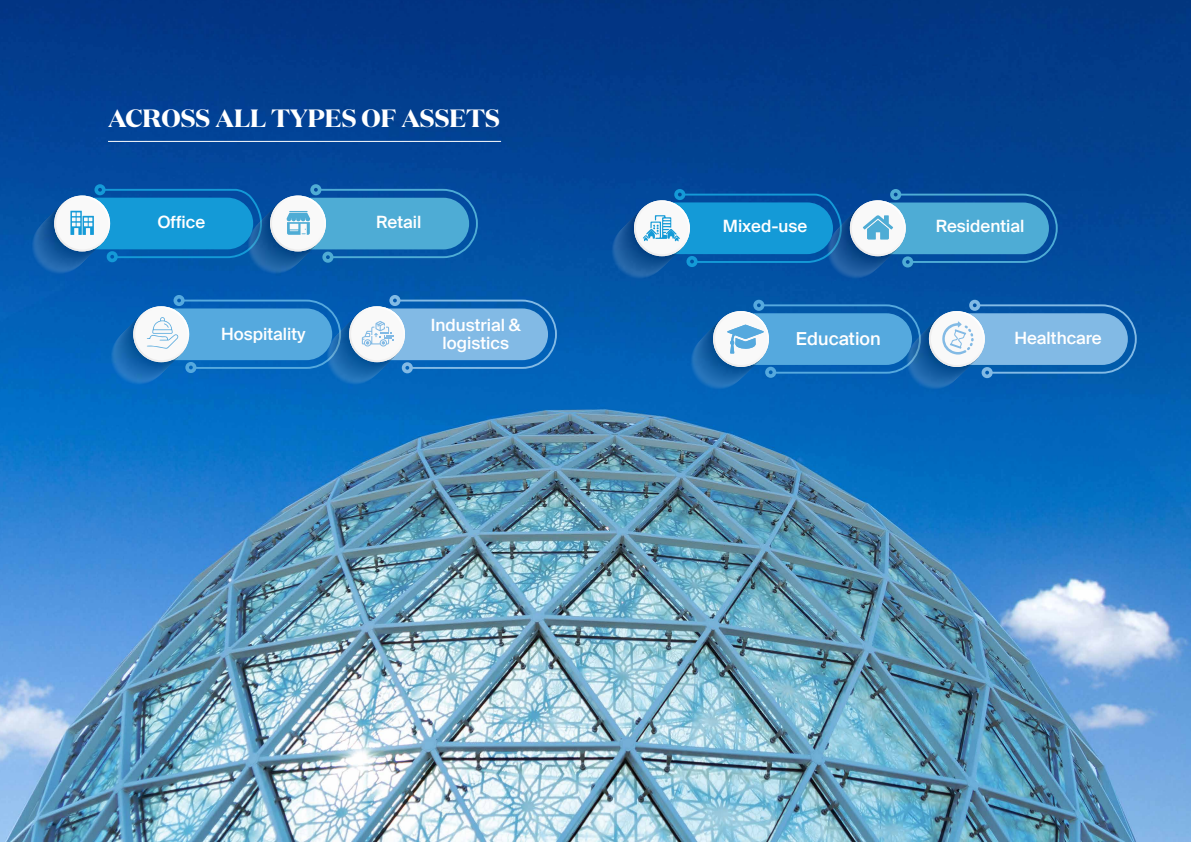
<style>
.page{position:relative;width:1191px;height:842px;background:#fff}
.page>*{position:absolute;margin:0;border:0;box-sizing:border-box;transform-origin:0 0}
.t1{font:700 25px "Domaine Display";color:#fff}
.t2{font:500 18px "Suisse Intl";color:#fff}
.t3{font:500 17px "Suisse Intl";color:#fff}
</style>
<div class="page">
<img style="left:0;top:0;width:1191px;height:842px">
<hr style="left:108px;top:141px;width:393px;height:1px;background:#fff">
<div style="left:94px;top:184px;width:12px;height:11px;border:4px solid #149ad7;border-radius:50%"></div>
<div style="left:310px;top:184px;width:11px;height:11px;border:4px solid #4facd4;border-radius:50%"></div>
<div style="left:173px;top:295px;width:12px;height:11px;border:4px solid #55a9de;border-radius:50%"></div>
<div style="left:389px;top:295px;width:11px;height:11px;border:4px solid #82bae5;border-radius:50%"></div>
<div style="left:674px;top:189px;width:11px;height:11px;border:4px solid #149ad7;border-radius:50%"></div>
<div style="left:890px;top:189px;width:11px;height:11px;border:4px solid #4facd4;border-radius:50%"></div>
<div style="left:753px;top:300px;width:11px;height:11px;border:4px solid #55a9de;border-radius:50%"></div>
<div style="left:969px;top:300px;width:11px;height:11px;border:4px solid #82bae5;border-radius:50%"></div>
<svg style="left:689px;top:304px;width:447px;height:86px;background:#4c92cc"></svg>
<svg style="left:610px;top:194px;width:447px;height:86px;background:#3385c0"></svg>
<svg style="left:110px;top:300px;width:447px;height:86px;background:#4e96d0"></svg>
<svg style="left:31px;top:189px;width:447px;height:86px;background:#3489c3"></svg>
<p class="t1" style="left:108px;top:102px;width:393px">ACROSS ALL TYPES OF ASSETS</p>
<p class="t3" style="left:157px;top:212px;width:49px">Office</p>
<p class="t3" style="left:376px;top:212px;width:47px">Retail</p>
<p class="t3" style="left:935px;top:216px;width:90px">Residential</p>
<p class="t3" style="left:723px;top:216px;width:86px">Mixed-use</p>
<p class="t3" style="left:431px;top:316px;width:92px">Industrial &amp;</p>
<p class="t3" style="left:442px;top:333px;width:68px">logistics</p>
<p class="t2" style="left:796px;top:328px;width:86px">Education</p>
<p class="t3" style="left:221px;top:324px;width:86px">Hospitality</p>
<p class="t3" style="left:1014px;top:329px;width:89px">Healthcare</p>
</div>
